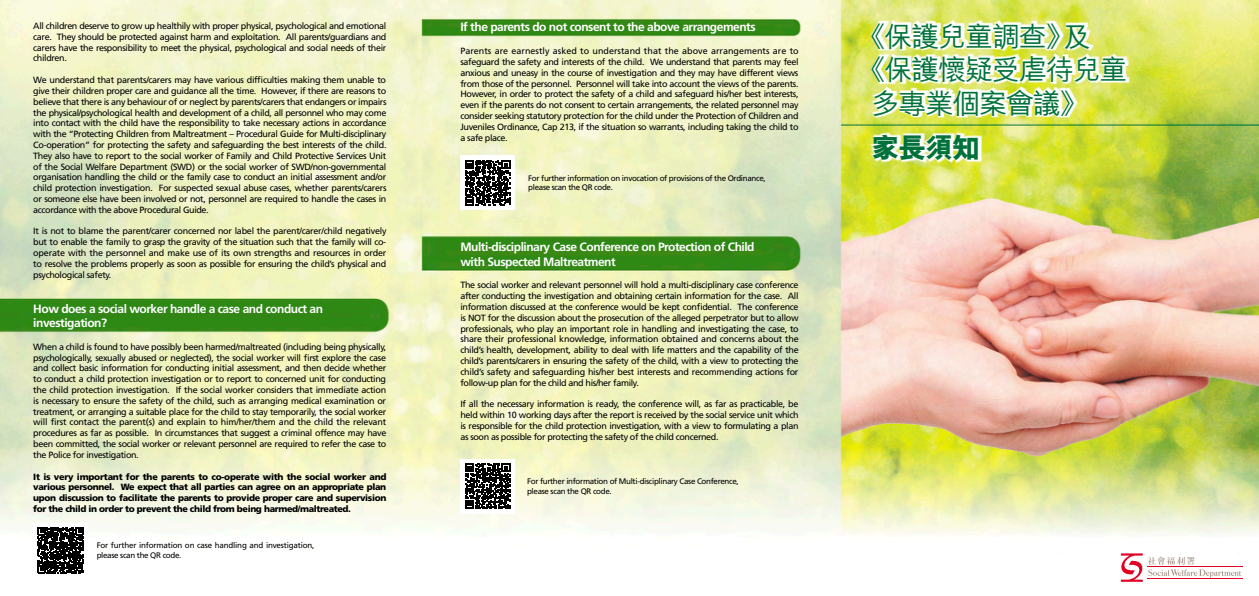
<style>
.page{position:relative;width:1259px;height:596px;background:#fff}
.page>*{position:absolute;margin:0;border:0;box-sizing:border-box;transform-origin:0 0}
.t1{font:500 28px "M Hei HK";letter-spacing:-.04em;color:#00713a}
.t2{font:800 28px "M Hei HK";color:#00713a}
.t3{font:700 12px/14.4px "Frutiger LT Std";letter-spacing:-.04em;color:#fff}
.t4{font:9px/10.8px "Frutiger LT Std";letter-spacing:-.04em;color:#000;text-align:justify}
.t5{font:900 9px/10.8px "Frutiger LT Std";letter-spacing:-.04em;color:#000;text-align:justify}
.t6{font:8px/9.6px "Frutiger LT Std";letter-spacing:-.04em;color:#000}
.t7{font:8px/9.6px "Frutiger LT Std";letter-spacing:-.02em;color:#000}
</style>
<div class="page">
<img style="left:0;top:0;width:1259px;height:582px">
<div style="left:33px;top:522px;width:55px;height:55px;background:#fff"></div>
<svg style="left:38px;top:527px;width:46px;height:46px"></svg>
<div style="left:460px;top:155px;width:55px;height:55px;background:#fff"></div>
<svg style="left:465px;top:160px;width:45px;height:45px"></svg>
<div style="left:460px;top:458px;width:55px;height:55px;background:#fff"></div>
<svg style="left:465px;top:463px;width:45px;height:45px"></svg>
<hr style="left:1147px;top:578px;width:95px;height:1px;background:#df0024">
<hr style="left:1147px;top:566px;width:95px;height:1px;background:#df0024">
<svg style="left:1120px;top:553px;width:121px;height:28px"></svg>
<p class="t4" style="left:33px;top:20px;width:354px">All children deserve to grow up healthily with proper physical, psychological and emotional care. They should be protected against harm and exploitation. All parents/guardians and carers have the responsibility to meet the physical, psychological and social needs of their children.</p>
<p class="t4" style="left:33px;top:74px;width:355px">We understand that parents/carers may have various difficulties making them unable to give their children proper care and guidance all the time. However, if there are reasons to believe that there is any behaviour of or neglect by parents/carers that endangers or impairs the physical/psychological health and development of a child, all personnel who may come into contact with the child have the responsibility to take necessary actions in accordance with the “Protecting Children from Maltreatment – Procedural Guide for Multi-disciplinary Co-operation” for protecting the safety and safeguarding the best interests of the child.<br>They also have to report to the social worker of Family and Child Protective Services Unit of the Social Welfare Department (SWD) or the social worker of SWD/non-governmental organisation handling the child or the family case to conduct an initial assessment and/or child protection investigation. For suspected sexual abuse cases, whether parents/carers or someone else have been involved or not, personnel are required to handle the cases in accordance with the above Procedural Guide.</p>
<p class="t4" style="left:33px;top:226px;width:355px">It is not to blame the parent/carer concerned nor label the parent/carer/child negatively but to enable the family to grasp the gravity of the situation such that the family will co&shy;operate with the personnel and make use of its own strengths and resources in order to resolve the problems properly as soon as possible for ensuring the child’s physical and psychological safety.</p>
<p class="t3" style="left:33px;top:301px;width:291px">How does a social worker handle a case and conduct an investigation?</p>
<p class="t4" style="left:33px;top:341px;width:355px">When a child is found to have possibly been harmed/maltreated (including being physically, psychologically, sexually abused or neglected), the social worker will first explore the case and collect basic information for conducting initial assessment, and then decide whether to conduct a child protection investigation or to report to concerned unit for conducting the child protection investigation. If the social worker considers that immediate action is necessary to ensure the safety of the child, such as arranging medical examination or treatment, or arranging a suitable place for the child to stay temporarily, the social worker will first contact the parent(s) and explain to him/her/them and the child the relevant procedures as far as possible. In circumstances that suggest a criminal offence may have been committed, the social worker or relevant personnel are required to refer the case to the Police for investigation.</p>
<p class="t5" style="left:33px;top:470px;width:355px">It is very important for the parents to co-operate with the social worker and various personnel. We expect that all parties can agree on an appropriate plan upon discussion to facilitate the parents to provide proper care and supervision for the child in order to prevent the child from being harmed/maltreated.</p>
<p class="t7" style="left:97px;top:540px;width:219px">For further information on case handling and investigation, please scan the QR code.</p>
<p class="t3" style="left:460px;top:20px;width:297px">If the parents do not consent to the above arrangements</p>
<p class="t4" style="left:460px;top:46px;width:340px">Parents are earnestly asked to understand that the above arrangements are to safeguard the safety and interests of the child. We understand that parents may feel anxious and uneasy in the course of investigation and they may have different views from those of the personnel. Personnel will take into account the views of the parents.<br>However, in order to protect the safety of a child and safeguard his/her best interests, even if the parents do not consent to certain arrangements, the related personnel may consider seeking statutory protection for the child under the Protection of Children and Juveniles Ordinance, Cap 213, if the situation so warrants, including taking the child to a safe place.</p>
<p class="t6" style="left:528px;top:173px;width:239px">For further information on invocation of provisions of the Ordinance, please scan the QR code.</p>
<p class="t3" style="left:460px;top:240px;width:296px">Multi-disciplinary Case Conference on Protection of Child with Suspected Maltreatment</p>
<p class="t4" style="left:460px;top:280px;width:340px">The social worker and relevant personnel will hold a multi-disciplinary case conference after conducting the investigation and obtaining certain information for the case. All information discussed at the conference would be kept confidential. The conference is NOT for the discussion about the prosecution of the alleged perpetrator but to allow professionals, who play an important role in handling and investigating the case, to share their professional knowledge, information obtained and concerns about the child’s health, development, ability to deal with life matters and the capability of the child’s parents/carers in ensuring the safety of the child, with a view to protecting the child’s safety and safeguarding his/her best interests and recommending actions for follow-up plan for the child and his/her family.</p>
<p class="t4" style="left:460px;top:398px;width:340px">If all the necessary information is ready, the conference will, as far as practicable, be held within 10 working days after the report is received by the social service unit which is responsible for the child protection investigation, with a view to formulating a plan as soon as possible for protecting the safety of the child concerned.</p>
<p class="t6" style="left:527px;top:476px;width:213px">For further information of Multi-disciplinary Case Conference, please scan the QR code.</p>
<h1 class="t1" style="left:857px;top:16px;width:235px">《保護兒童調查》及</h1>
<h1 class="t1" style="left:857px;top:49px;width:271px">《保護懷疑受虐待兒童</h1>
<h1 class="t1" style="left:871px;top:83px;width:218px">多專業個案會議》</h1>
<h1 class="t2" style="left:871px;top:129px;width:110px">家長須知</h1>
</div>
